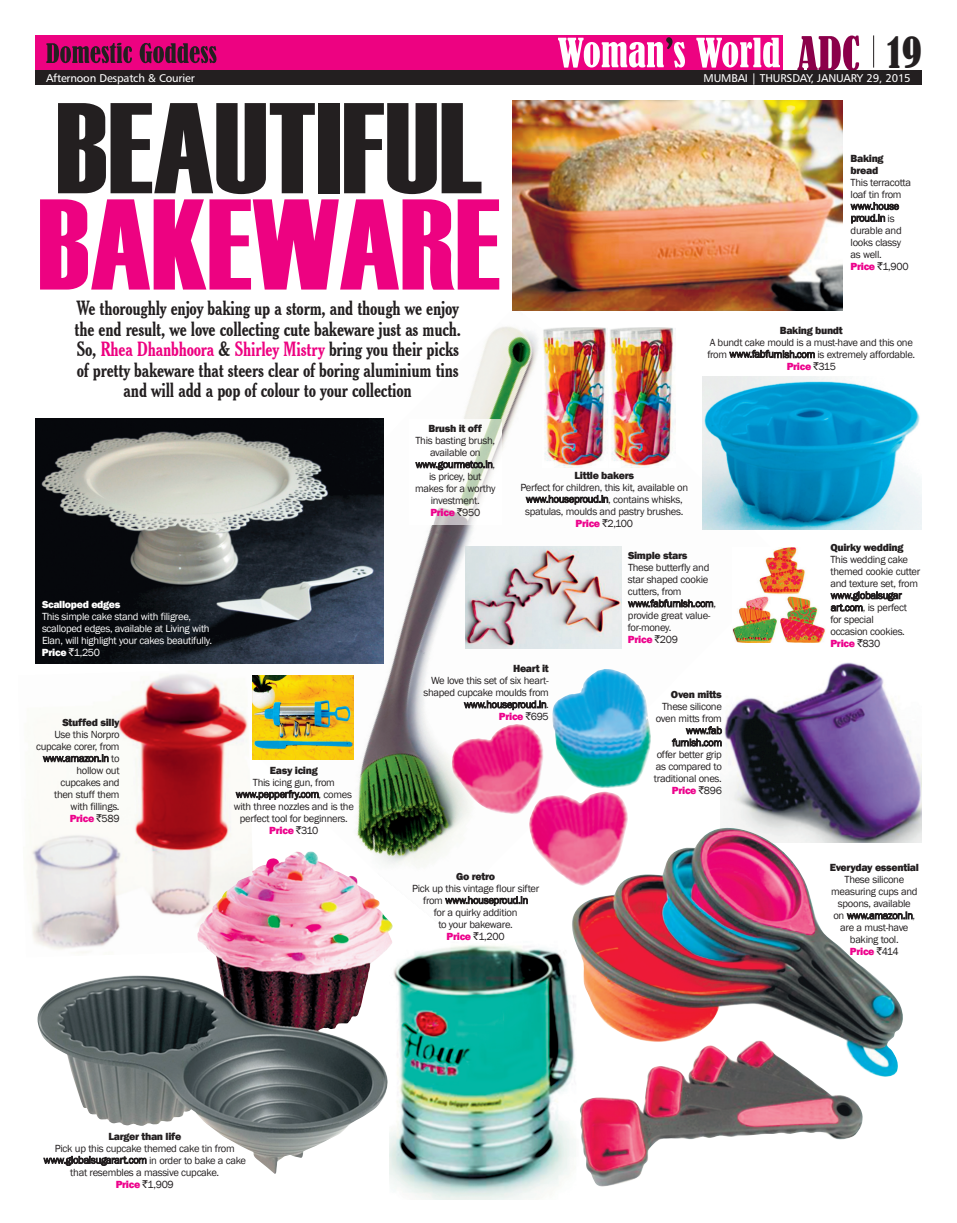
<style>
.page{position:relative;width:957px;height:1223px;background:#fff}
.page>*{position:absolute;margin:0;border:0;box-sizing:border-box;transform-origin:0 0}
.t1{font:128.75px "Haettenschweiler";color:#231f20;scale:1.07 1}
.t2{font:128.75px "Haettenschweiler";color:#ed0281;scale:1.07 1}
.t3{font:condensed 39.88px "Bernard";color:#231f20}
.t4{font:700 condensed 20px/20.6px "Cheltenham BT";letter-spacing:-.01em;color:#231f20;text-align:center}
.t5{font:11.25px "Humanist 777 BT Roman B";letter-spacing:-.015em;color:#fff}
.t6{font:10.62px/12px "Franklin Gothic";letter-spacing:-.03em;color:#231f20;text-align:center}
.t7{font:800 10.62px/12px "Franklin Gothic";letter-spacing:-.03em;color:#231f20}
.t8{font:10.62px/12px "Franklin Gothic";letter-spacing:-.03em;color:#fff}
.t9{font:800 10.62px "Franklin Gothic";letter-spacing:-.03em;color:#fff}
.s1{color:#ed0281}
.s2{font-weight:800;color:#ed028c}
.s3{font-family:"Rupee Foradian"}
.s4{font-weight:800}
</style>
<div class="page">
<img style="left:255px;top:326px;width:533px;height:540px">
<div style="left:35px;top:35px;width:748px;height:35px;background:#ed0281"></div>
<svg style="left:558px;top:37px;width:222px;height:31px"></svg>
<svg style="left:797px;top:36px;width:62px;height:34px"></svg>
<div style="left:35px;top:70px;width:886px;height:15px;background:#231f20"></div>
<hr style="left:873px;top:35px;width:1px;height:33px;background:#231f20">
<svg style="left:46px;top:43px;width:170px;height:20px"></svg>
<img style="left:465px;top:546px;width:156px;height:103px">
<img style="left:702px;top:376px;width:219px;height:153px">
<img style="left:390px;top:945px;width:181px;height:254px">
<img style="left:255px;top:675px;width:99px;height:84px">
<img style="left:542px;top:327px;width:65px;height:140px">
<img style="left:610px;top:327px;width:65px;height:140px">
<img style="left:29px;top:674px;width:226px;height:279px">
<img style="left:720px;top:661px;width:201px;height:181px">
<img style="left:35px;top:418px;width:348px;height:246px">
<img style="left:448px;top:668px;width:204px;height:213px">
<img style="left:571px;top:827px;width:332px;height:359px">
<img style="left:512px;top:101px;width:330px;height:210px">
<img style="left:732px;top:548px;width:93px;height:94px">
<img style="left:409px;top:419px;width:92px;height:105px">
<img style="left:123px;top:851px;width:270px;height:323px">
<h2 class="t3" style="left:887px;top:29px;width:36px">19</h2>
<p class="t5" style="left:46px;top:73px;width:150px">Afternoon Despatch &amp; Courier</p>
<p class="t5" style="left:703px;top:73px;width:209px">MUMBAI | THURSDAY, JANUARY 29, 2015</p>
<h1 class="t1" style="left:56px;top:80px;width:400px">BEAUTIFUL</h1>
<h1 class="t2" style="left:38px;top:176px;width:434px">BAKEWARE</h1>
<p class="t4" style="left:74px;top:297px;width:388px">We thoroughly enjoy baking up a storm, and though we enjoy the end result, we love collecting cute bakeware just as much.<br>So, <span class="s1">Rhea Dhanbhoora</span> &amp; <span class="s1">Shirley Mistry</span> bring you their picks of pretty bakeware that steers clear of boring aluminium tins and will add a pop of colour to your collection</p>
<p class="t7" style="left:850px;top:152px;width:35px">Baking bread</p>
<p class="t6" style="left:850px;top:176px;width:62px;text-align:left">This terracotta loaf tin from www.house proud.in is durable and looks classy as well.<br><span class="s2">Price</span> <span class="s3">`</span>1,900</p>
<p class="t7" style="left:780px;top:324px;width:64px">Baking bundt</p>
<p class="t6" style="left:707px;top:336px;width:209px">A bundt cake mould is a must-have and this one from www.fabfurnish.com is extremely affordable.<br><span class="s2">Price</span> <span class="s3">`</span>315</p>
<p class="t9" style="left:42px;top:598px;width:80px">Scalloped edges</p>
<p class="t8" style="left:42px;top:610px;width:172px">This simple cake stand with filigree, scalloped edges, available at Living with Elan, will highlight your cakes beautifully.<br><span class="s4">Price</span> <span class="s3">`</span>1,250</p>
<p class="t7" style="left:62px;top:716px;width:59px">Stuffed silly</p>
<p class="t6" style="left:36px;top:728px;width:85px;text-align:right">Use this Norpro cupcake corer, from www.amazon.in to hollow out cupcakes and<br>then stuff them with fillings.<br><span class="s2">Price</span> <span class="s3">`</span>589</p>
<p class="t7" style="left:270px;top:764px;width:49px">Easy icing</p>
<p class="t6" style="left:234px;top:776px;width:122px">This icing gun, from www.pepperfry.com, comes with three nozzles and is the perfect tool for beginners.<br><span class="s2">Price</span> <span class="s3">`</span>310</p>
<p class="t7" style="left:429px;top:422px;width:55px">Brush it off</p>
<p class="t6" style="left:415px;top:434px;width:82px">This basting brush, available on www.gourmetco.in, is pricey, but makes for a worthy investment.<br><span class="s2">Price</span> <span class="s3">`</span>950</p>
<p class="t7" style="left:574px;top:469px;width:61px">Little bakers</p>
<p class="t6" style="left:520px;top:481px;width:169px">Perfect for children, this kit, available on www.houseproud.in, contains whisks, spatulas, moulds and pastry brushes.<br><span class="s2">Price</span> <span class="s3">`</span>2,100</p>
<p class="t7" style="left:628px;top:549px;width:61px">Simple stars</p>
<p class="t6" style="left:628px;top:561px;width:90px;text-align:left">These butterfly and star shaped cookie cutters, from www.fabfurnish.com, provide great value&shy;for-money.<br><span class="s2">Price</span> <span class="s3">`</span>209</p>
<p class="t7" style="left:513px;top:662px;width:37px">Heart it</p>
<p class="t6" style="left:423px;top:674px;width:127px;text-align:right">We love this set of six heart&shy;shaped cupcake moulds from www.houseproud.in.<br><span class="s2">Price</span> <span class="s3">`</span>695</p>
<p class="t7" style="left:456px;top:870px;width:40px">Go retro</p>
<p class="t6" style="left:412px;top:882px;width:129px">Pick up this vintage flour sifter from www.houseproud.in<br>for a quirky addition<br>to your bakeware.<br><span class="s2">Price</span> <span class="s3">`</span>1,200</p>
<p class="t7" style="left:671px;top:688px;width:52px">Oven mitts</p>
<p class="t6" style="left:654px;top:700px;width:70px;text-align:right">These silicone oven mitts from www.fab furnish.com offer better grip as compared to traditional ones.<br><span class="s2">Price</span> <span class="s3">`</span>896</p>
<p class="t7" style="left:108px;top:1129px;width:74px">Larger than life</p>
<p class="t6" style="left:44px;top:1141px;width:204px">Pick up this cupcake themed cake tin from www.globalsugarart.com in order to bake a cake that resembles a massive cupcake.<br><span class="s2">Price</span> <span class="s3">`</span>1,909</p>
<p class="t7" style="left:830px;top:541px;width:75px">Quirky wedding</p>
<p class="t6" style="left:830px;top:553px;width:91px;text-align:left">This wedding cake themed cookie cutter and texture set, from www.globalsugar art.com, is perfect for special<br>occasion cookies.<br><span class="s2">Price</span> <span class="s3">`</span>830</p>
<p class="t7" style="left:830px;top:861px;width:91px">Everyday essential</p>
<p class="t6" style="left:831px;top:873px;width:88px">These silicone measuring cups and spoons, available on www.amazon.in, are a must-have baking tool.<br><span class="s2">Price</span> <span class="s3">`</span>414</p>
</div>
